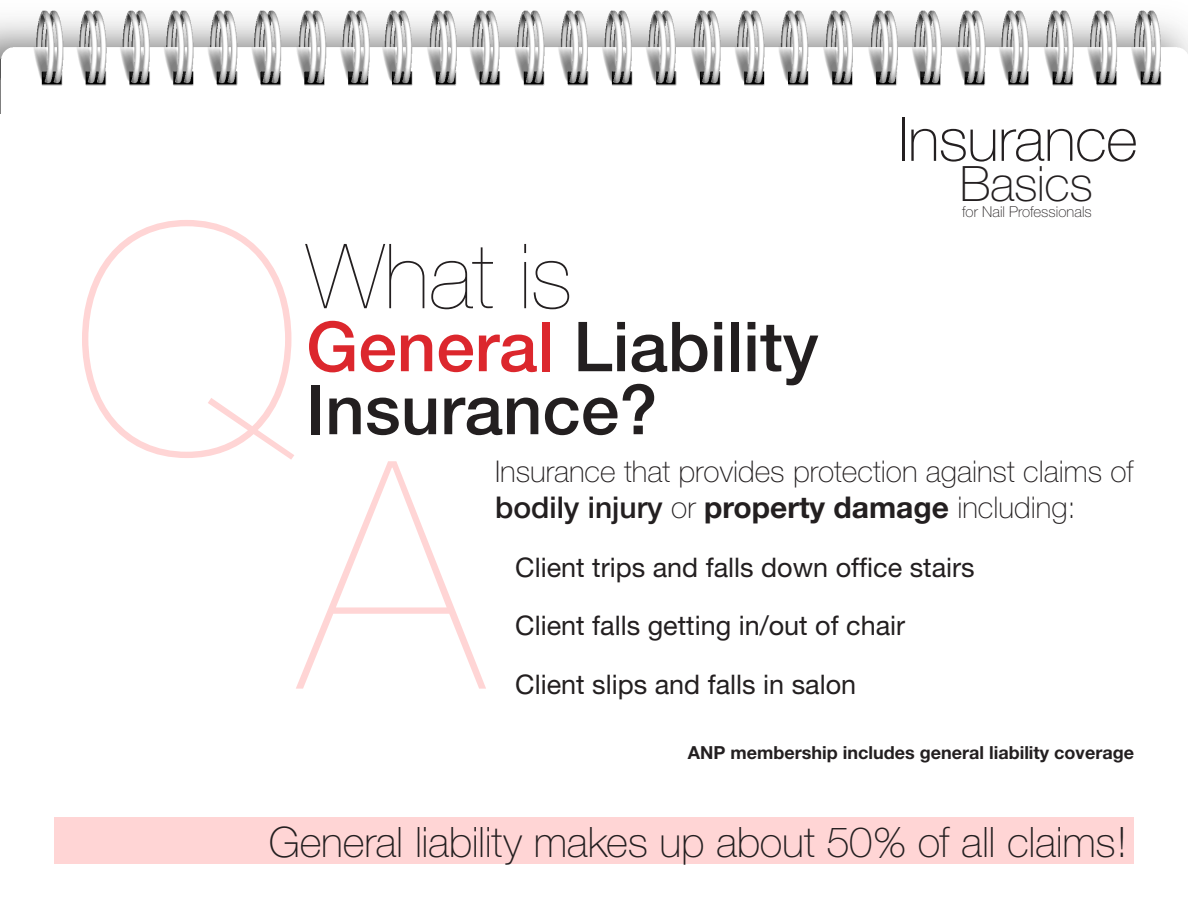
<style>
.page{position:relative;width:1188px;height:918px;background:#fff}
.page>*{position:absolute;margin:0;border:0;box-sizing:border-box;transform-origin:0 0}
.t1{font:200 318.45px "Helvetica Neue";color:#ffd5d5}
.t2{font:200 90px "Helvetica Neue";color:#231f20}
.t3{font:500 69px/63px "Helvetica Neue";color:#231f20}
.t4{font:100 60.9px "Helvetica Neue";letter-spacing:-.01em;color:#231f20}
.t5{font:100 48.9px "Helvetica Neue";letter-spacing:-.01em;color:#231f20}
.t6{font:100 42px "Helvetica Neue";letter-spacing:-.005em;color:#231f20}
.t7{font:100 30px/36px "Helvetica Neue";color:#231f20}
.t8{font:27px "Helvetica Neue";color:#231f20}
.t9{font:700 18px "Helvetica Neue";color:#231f20}
.t10{font:100 15px "Helvetica Neue";letter-spacing:.005em;color:#231f20}
.s1{color:#dc272d}
.s2{font-weight:500}
.s3{font-weight:700}
</style>
<div class="page">
<img style="left:0;top:10px;width:1188px;height:103px">
<div style="left:54px;top:817px;width:1080px;height:47px;background:#ffd5d5"></div>
<p class="t4" style="left:898px;top:104px;width:241px">Insurance</p>
<p class="t5" style="left:960px;top:155px;width:135px">Basics</p>
<p class="t10" style="left:962px;top:203px;width:131px">for Nail Professionals</p>
<p class="t1" style="left:72px;top:156px;width:231px">Q</p>
<p class="t2" style="left:306px;top:224px;width:268px">What is</p>
<p class="t3" style="left:306px;top:315px;width:514px"><span class="s1">General</span> Liability<br>Insurance?</p>
<p class="t7" style="left:495px;top:454px;width:640px">Insurance that provides protection against claims of <span class="s2">bodily injury</span> or <span class="s3">property damage</span> including:</p>
<p class="t8" style="left:515px;top:551px;width:461px">Client trips and falls down office stairs</p>
<p class="t8" style="left:515px;top:610px;width:392px">Client falls getting in/out of chair</p>
<p class="t8" style="left:515px;top:668px;width:343px">Client slips and falls in salon</p>
<p class="t1" style="left:300px;top:392px;width:185px">A</p>
<p class="t9" style="left:688px;top:741px;width:448px">ANP membership includes general liability coverage</p>
<p class="t6" style="left:269px;top:818px;width:860px">General liability makes up about 50% of all claims!</p>
</div>
